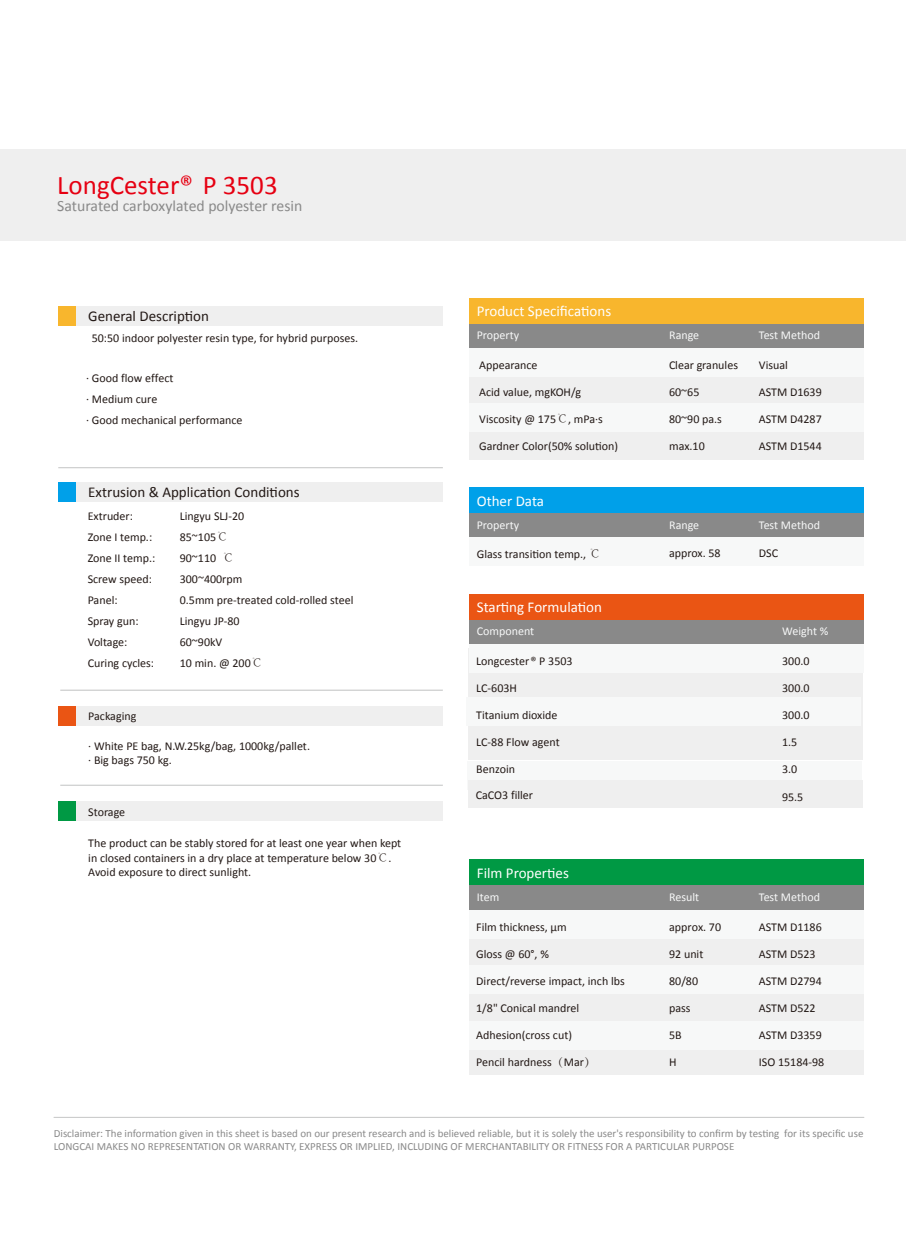
<style>
.page{position:relative;width:906px;height:1238px;background:#fff}
.page>*{position:absolute;margin:0;border:0;box-sizing:border-box;transform-origin:0 0}
.t1{font:27px "Calibri";color:#e60012}
.t2{font:15.75px "Calibri";color:#898989}
.t3{font:15px "Calibri";color:#fff}
.t4{font:15px "Calibri";color:#221815}
.t5{font:12px/21px "Calibri";color:#221815}
.t6{font:12px "Calibri";color:#f7f8f8}
.t7{font:10.95px/13.2px "Calibri";color:#898989}
.s1{font-family:"Adobe Song Std";font-weight:300}
</style>
<div class="page">
<div style="left:58px;top:706px;width:385px;height:19px;background:#efefef"></div>
<div style="left:58px;top:306px;width:385px;height:20px;background:#efefef"></div>
<div style="left:0;top:150px;width:906px;height:91px;background:#efefef"></div>
<hr style="left:58px;top:467px;width:385px;height:1px;background:#c9caca">
<hr style="left:60px;top:689px;width:383px;height:1px;background:#c9caca">
<hr style="left:54px;top:1116px;width:810px;height:1px;background:#c9caca">
<div style="left:58px;top:482px;width:385px;height:20px;background:#efefef"></div>
<div style="left:469px;top:298px;width:394px;height:26px;background:#f8b62d"></div>
<div style="left:469px;top:324px;width:394px;height:24px;background:#898989"></div>
<div style="left:469px;top:348px;width:394px;height:112px;background:#efefef"></div>
<div style="left:469px;top:348px;width:394px;height:28px;background:#f7f8f8"></div>
<div style="left:469px;top:404px;width:394px;height:28px;background:#f7f8f8"></div>
<div style="left:469px;top:860px;width:394px;height:26px;background:#094"></div>
<div style="left:469px;top:886px;width:394px;height:24px;background:#898989"></div>
<div style="left:469px;top:909px;width:394px;height:165px;background:#efefef"></div>
<div style="left:469px;top:910px;width:394px;height:28px;background:#f7f8f8"></div>
<div style="left:469px;top:965px;width:394px;height:28px;background:#f7f8f8"></div>
<div style="left:469px;top:1021px;width:394px;height:28px;background:#f7f8f8"></div>
<div style="left:469px;top:488px;width:394px;height:26px;background:#00a0e9"></div>
<div style="left:469px;top:514px;width:394px;height:24px;background:#898989"></div>
<div style="left:469px;top:538px;width:394px;height:28px;background:#f7f8f8"></div>
<div style="left:469px;top:594px;width:394px;height:26px;background:#ea5514"></div>
<div style="left:469px;top:620px;width:394px;height:24px;background:#898989"></div>
<div style="left:468px;top:647px;width:394px;height:112px;background:#efefef"></div>
<div style="left:467px;top:698px;width:394px;height:28px;background:#f7f8f8"></div>
<div style="left:469px;top:644px;width:394px;height:28px;background:#f7f8f8"></div>
<div style="left:467px;top:761px;width:394px;height:28px;background:#f7f8f8"></div>
<div style="left:58px;top:306px;width:18px;height:20px;background:#f8b62d"></div>
<div style="left:58px;top:482px;width:18px;height:20px;background:#00a0e9"></div>
<div style="left:58px;top:706px;width:18px;height:19px;background:#ea5514"></div>
<div style="left:58px;top:801px;width:385px;height:19px;background:#efefef"></div>
<hr style="left:60px;top:784px;width:383px;height:1px;background:#c9caca">
<div style="left:58px;top:801px;width:18px;height:19px;background:#094"></div>
<div style="left:468px;top:780px;width:394px;height:28px;background:#efefef"></div>
<h1 class="t1" style="left:57px;top:168px;width:222px">LongCester® P 3503</h1>
<h2 class="t2" style="left:57px;top:195px;width:247px">Saturated carboxylated polyester resin</h2>
<p class="t4" style="left:88px;top:307px;width:122px">General Description</p>
<p class="t5" style="left:92px;top:328px;width:268px">50:50 indoor polyester resin type, for hybrid purposes.</p>
<p class="t5" style="left:86px;top:368px;width:158px">· Good flow effect<br>· Medium cure<br>· Good mechanical performance</p>
<p class="t4" style="left:88px;top:482px;width:213px">Extrusion &amp; Application Conditions</p>
<p class="t5" style="left:88px;top:505px;width:69px">Extruder:<br>Zone I temp.:<br>Zone II temp.:<br>Screw speed:<br>Panel:<br>Spray gun:<br>Voltage:<br>Curing cycles:</p>
<p class="t5" style="left:180px;top:505px;width:175px">Lingyu SLJ-20<br>85~105<span class="s1">℃<br></span>90~110 <span class="s1">℃<br></span>300~400rpm<br>0.5mm pre-treated cold-rolled steel<br>Lingyu JP-80<br>60~90kV<br>10 min. @ 200<span class="s1">℃</span></p>
<p class="t5" style="left:88px;top:705px;width:50px">Packaging</p>
<p class="t5" style="left:88px;top:738px;width:223px;line-height:14.4px">· White PE bag, N.W.25kg/bag, 1000kg/pallet. · Big bags 750 kg.</p>
<p class="t5" style="left:88px;top:801px;width:38px">Storage</p>
<p class="t5" style="left:88px;top:836px;width:314px;line-height:14.4px">The product can be stably stored for at least one year when kept in closed containers in a dry place at temperature below 30<span class="s1">℃</span>.<br>Avoid exposure to direct sunlight.</p>
<p class="t3" style="left:477px;top:302px;width:136px">Product Specifications</p>
<p class="t6" style="left:477px;top:327px;width:44px">Property</p>
<p class="t6" style="left:669px;top:327px;width:32px">Range</p>
<p class="t6" style="left:759px;top:327px;width:63px">Test Method</p>
<p class="t5" style="left:479px;top:354px;width:60px">Appearance</p>
<p class="t5" style="left:479px;top:381px;width:103px">Acid value, mgKOH/g</p>
<p class="t5" style="left:479px;top:408px;width:125px">Viscosity @ 175<span class="s1">℃</span>, mPa·s</p>
<p class="t5" style="left:479px;top:435px;width:140px">Gardner Color(50% solution)</p>
<p class="t5" style="left:669px;top:354px;width:70px">Clear granules</p>
<p class="t5" style="left:669px;top:381px;width:32px">60~65</p>
<p class="t5" style="left:669px;top:408px;width:54px">80~90 pa.s</p>
<p class="t5" style="left:669px;top:435px;width:37px">max.10</p>
<p class="t5" style="left:759px;top:354px;width:31px">Visual</p>
<p class="t5" style="left:759px;top:381px;width:64px">ASTM D1639</p>
<p class="t5" style="left:759px;top:408px;width:64px">ASTM D4287</p>
<p class="t5" style="left:759px;top:435px;width:64px">ASTM D1544</p>
<p class="t3" style="left:477px;top:491px;width:69px">Other Data</p>
<p class="t6" style="left:477px;top:517px;width:44px">Property</p>
<p class="t6" style="left:669px;top:517px;width:32px">Range</p>
<p class="t6" style="left:759px;top:517px;width:63px">Test Method</p>
<p class="t5" style="left:477px;top:544px;width:126px">Glass transition temp., <span class="s1">℃</span></p>
<p class="t5" style="left:669px;top:542px;width:53px">approx. 58</p>
<p class="t5" style="left:759px;top:542px;width:21px">DSC</p>
<p class="t3" style="left:477px;top:598px;width:127px">Starting Formulation</p>
<p class="t6" style="left:477px;top:623px;width:59px">Component</p>
<p class="t6" style="left:782px;top:623px;width:48px">Weight %</p>
<p class="t5" style="left:476px;top:650px;width:98px">Longcester® P 3503</p>
<p class="t5" style="left:476px;top:677px;width:42px">LC-603H</p>
<p class="t5" style="left:476px;top:704px;width:83px">Titanium dioxide</p>
<p class="t5" style="left:476px;top:731px;width:85px">LC-88 Flow agent</p>
<p class="t5" style="left:476px;top:758px;width:40px">Benzoin</p>
<p class="t5" style="left:782px;top:650px;width:29px">300.0</p>
<p class="t5" style="left:782px;top:677px;width:29px">300.0</p>
<p class="t5" style="left:782px;top:704px;width:29px">300.0</p>
<p class="t5" style="left:782px;top:731px;width:16px">1.5</p>
<p class="t5" style="left:782px;top:758px;width:17px">3.0</p>
<p class="t5" style="left:476px;top:784px;width:59px">CaCO3 filler</p>
<p class="t5" style="left:782px;top:786px;width:23px">95.5</p>
<p class="t3" style="left:477px;top:863px;width:94px">Film Properties</p>
<p class="t6" style="left:477px;top:889px;width:24px">Item</p>
<p class="t6" style="left:669px;top:889px;width:32px">Result</p>
<p class="t6" style="left:759px;top:889px;width:63px">Test Method</p>
<p class="t5" style="left:476px;top:916px;width:92px">Film thickness, μm</p>
<p class="t5" style="left:476px;top:943px;width:74px">Gloss @ 60°, %</p>
<p class="t5" style="left:476px;top:970px;width:150px">Direct/reverse impact, inch lbs</p>
<p class="t5" style="left:476px;top:997px;width:104px">1/8" Conical mandrel</p>
<p class="t5" style="left:476px;top:1024px;width:97px">Adhesion(cross cut)</p>
<p class="t5" style="left:476px;top:1051px;width:121px">Pencil hardness<span class="s1">（</span>Mar<span class="s1">）</span></p>
<p class="t5" style="left:669px;top:916px;width:53px">approx. 70</p>
<p class="t5" style="left:669px;top:943px;width:36px">92 unit</p>
<p class="t5" style="left:669px;top:970px;width:30px">80/80</p>
<p class="t5" style="left:669px;top:997px;width:23px">pass</p>
<p class="t5" style="left:669px;top:1024px;width:14px">5B</p>
<p class="t5" style="left:669px;top:1051px;width:9px">H</p>
<p class="t5" style="left:759px;top:916px;width:64px">ASTM D1186</p>
<p class="t5" style="left:759px;top:943px;width:58px">ASTM D523</p>
<p class="t5" style="left:759px;top:970px;width:64px">ASTM D2794</p>
<p class="t5" style="left:759px;top:997px;width:58px">ASTM D522</p>
<p class="t5" style="left:759px;top:1024px;width:64px">ASTM D3359</p>
<p class="t5" style="left:759px;top:1051px;width:67px">ISO 15184-98</p>
<p class="t7" style="left:54px;top:1126px;width:811px">Disclaimer: The information given in this sheet is based on our present research and is believed reliable, but it is solely the user's responsibility to confirm by testing for its specific use<br>LONGCAI MAKES NO REPRESENTATION OR WARRANTY, EXPRESS OR IMPLIED, INCLUDING OF MERCHANTABILITY OR FITNESS FOR A PARTICULAR PURPOSE</p>
</div>
